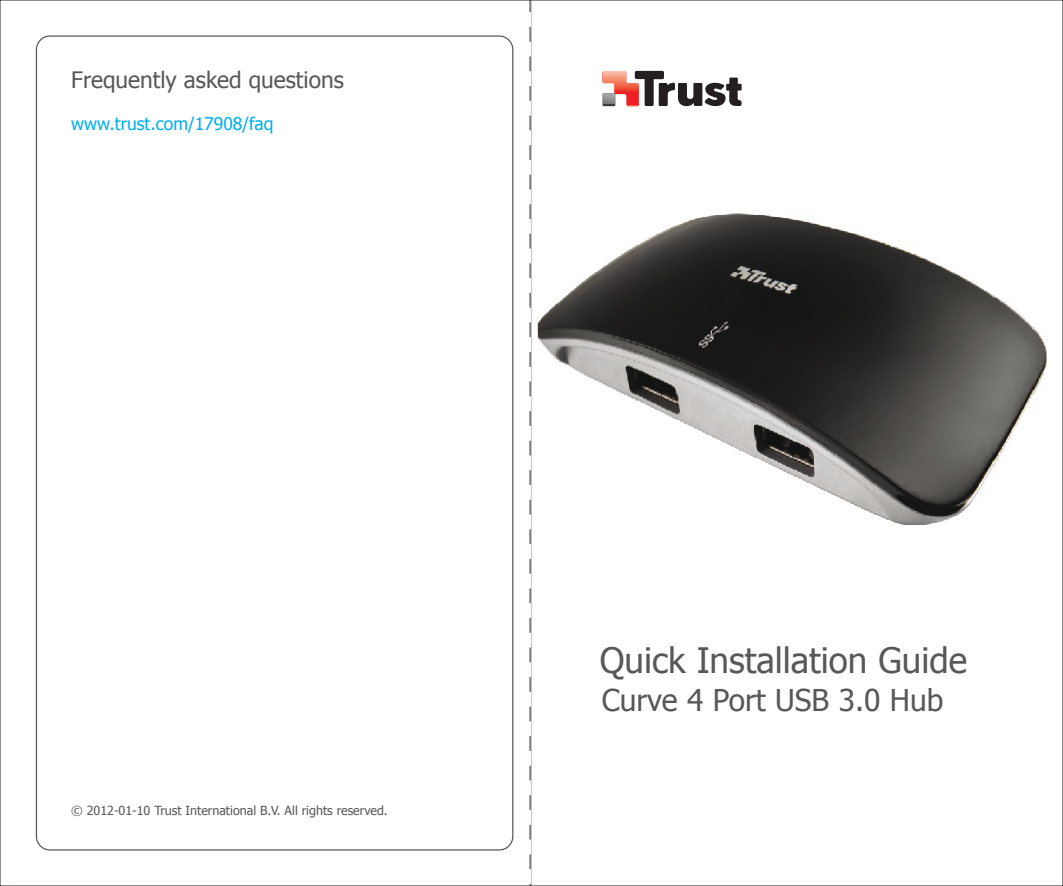
<style>
.page{position:relative;width:1063px;height:886px;background:#fff}
.page>*{position:absolute;margin:0;border:0;box-sizing:border-box;transform-origin:0 0}
.t1{font:35px "Tahoma";color:#57585a}
.t2{font:30px "Tahoma";color:#57585a}
.t3{font:22.5px "Tahoma";color:#57585a}
.t4{font:17.5px "Tahoma";color:#00aeef}
.t5{font:12.5px "Tahoma";color:#57585a}
</style>
<div class="page">
<svg style="left:530px;top:2px;width:1px;height:882px"></svg>
<svg style="left:602px;top:71px;width:140px;height:36px"></svg>
<img style="left:538px;top:213px;width:509px;height:312px">
<svg style="left:36px;top:35px;width:477px;height:815px"></svg>
<h3 class="t3" style="left:71px;top:65px;width:274px">Frequently asked questions</h3>
<h3 class="t4" style="left:71px;top:112px;width:204px">www.trust.com/17908/faq</h3>
<p class="t5" style="left:71px;top:802px;width:318px">© 2012-01-10 Trust International B.V. All rights reserved.</p>
<h1 class="t1" style="left:600px;top:637px;width:369px">Quick Installation Guide</h1>
<h2 class="t2" style="left:602px;top:680px;width:343px">Curve 4 Port USB 3.0 Hub</h2>
</div>
